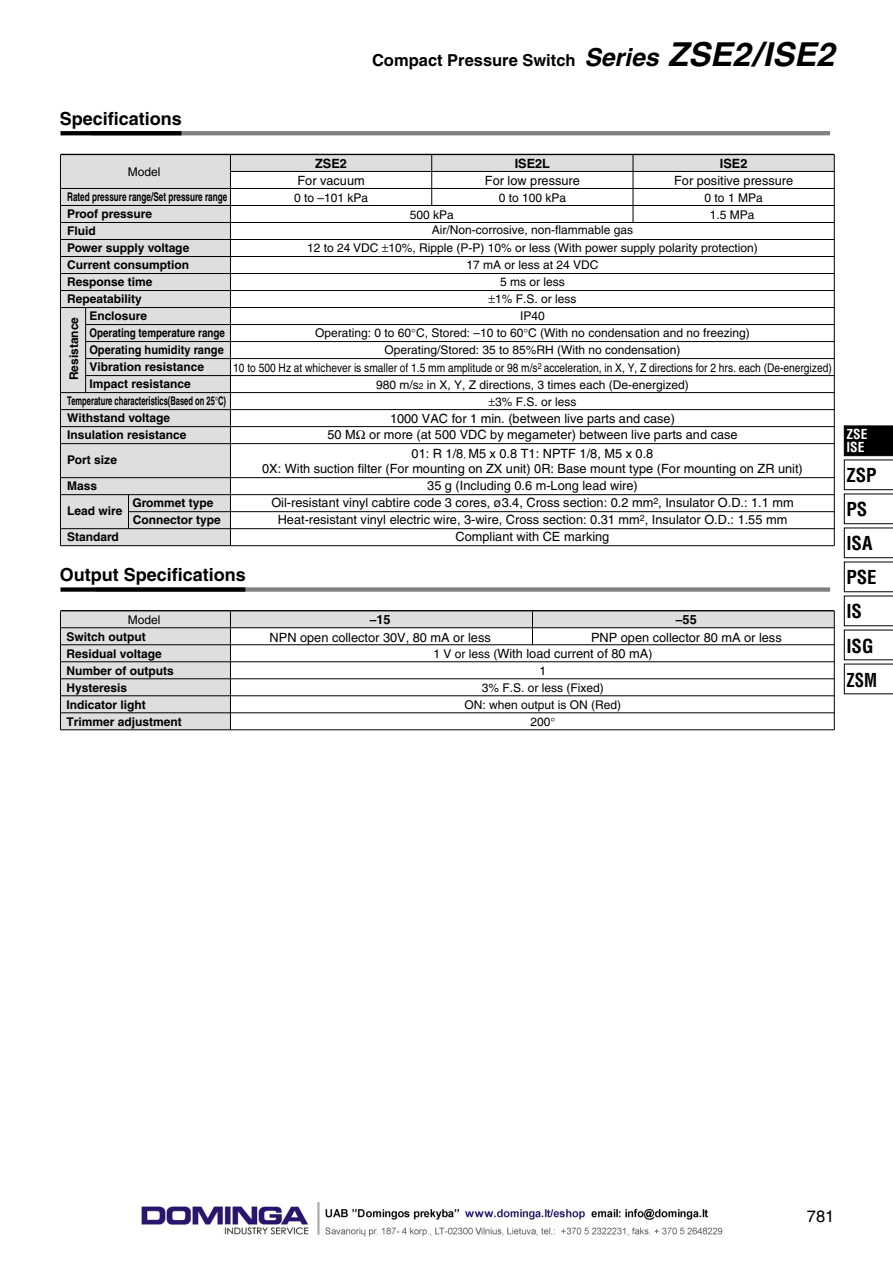
<style>
.page{position:relative;width:893px;height:1263px;background:#fff}
.page>*{position:absolute;margin:0;border:0;box-sizing:border-box;transform-origin:0 0}
.t1{font:700 condensed 18.75px/34px "Helvetica";color:#000}
.t2{font:700 18px "Helvetica";color:#000}
.t3{font:700 16.5px "Helvetica";color:#000}
.t4{font:16.5px "Helvetica";color:#000}
.t5{font:700 condensed 13.5px/13.5px "Helvetica";color:#fff}
.t6{font:12.75px/17px "Helvetica";color:#000;text-align:center}
.t7{font:700 12.75px "Helvetica";color:#000}
.t8{font:12px/17px "Helvetica";color:#000;text-align:center}
.t9{font:700 12px/17px "Helvetica";color:#000}
.t10{font:700 12px/17px "Helvetica";color:#000;scale:.68 1}
.t11{font:12px "Helvetica";color:#000;scale:.85 1}
.t12{font:700 12px/17px "Helvetica";color:#000;scale:.63 1}
.s1{font-style:italic;font-size:24.75px}
.s2{font-style:italic;font-size:33px}
.s3{font-size:8.55px}
.s4{font-size:9px}
.s5{font-size:12px}
</style>
<div class="page">
<svg style="left:59px;top:131px;width:834px;height:600px"></svg>
<img style="left:141px;top:1202px;width:582px;height:35px">
<svg style="left:382px;top:244px;width:6px;height:8px"></svg>
<svg style="left:489px;top:295px;width:6px;height:8px"></svg>
<svg style="left:412px;top:329px;width:3px;height:4px"></svg>
<svg style="left:524px;top:329px;width:4px;height:4px"></svg>
<svg style="left:489px;top:398px;width:6px;height:8px"></svg>
<svg style="left:356px;top:430px;width:9px;height:9px"></svg>
<svg style="left:551px;top:718px;width:4px;height:3px"></svg>
<p class="t3" style="left:372px;top:54px;width:470px">Compact Pressure Switch <span class="s1">Series</span> <span class="s2">ZSE2/ISE2</span></p>
<h2 class="t2" style="left:60px;top:112px;width:124px">Specifications</h2>
<p class="t7" style="left:315px;top:158px;width:33px">ZSE2</p>
<p class="t6" style="left:297px;top:173px;width:69px">For vacuum</p>
<p class="t8" style="left:294px;top:190px;width:76px">0 to –101 kPa</p>
<p class="t7" style="left:515px;top:158px;width:37px">ISE2L</p>
<p class="t6" style="left:485px;top:173px;width:96px">For low pressure</p>
<p class="t8" style="left:499px;top:190px;width:69px">0 to 100 kPa</p>
<p class="t7" style="left:720px;top:158px;width:29px">ISE2</p>
<p class="t6" style="left:674px;top:173px;width:121px">For positive pressure</p>
<p class="t8" style="left:705px;top:190px;width:60px">0 to 1 MPa</p>
<p class="t8" style="left:128px;top:164px;width:34px">Model</p>
<p class="t10" style="left:67px;top:189px;width:237px">Rated pressure range/Set pressure range<br>Proof pressure<br>Fluid<br>Power supply voltage<br>Current consumption<br>Response time<br>Repeatability</p>
<p class="t8" style="left:410px;top:207px;width:46px">500 kPa</p>
<p class="t8" style="left:710px;top:207px;width:46px">1.5 MPa</p>
<p class="t8" style="left:432px;top:223px;width:203px">Air/Non-corrosive, non-flammable gas</p>
<p class="t8" style="left:307px;top:241px;width:452px">12 to 24 VDC 10%, Ripple (P-P) 10% or less (With power supply polarity protection)<br>17 mA or less at 24 VDC<br>5 ms or less<br>1% F.S. or less<br>IP40<br>Operating: 0 to 60 C, Stored: –10 to 60 C (With no condensation and no freezing)<br>Operating/Stored: 35 to 85%RH (With no condensation)</p>
<p class="t9" style="left:89px;top:308px;width:137px">Enclosure<br>Operating temperature range<br>Operating humidity range<br>Vibration resistance<br>Impact resistance</p>
<p class="t9" style="left:67px;top:380px;width:65px;rotate:-90deg">Resistance</p>
<p class="t11" style="left:233px;top:363px;width:706px">10 to 500 Hz at whichever is smaller of 1.5 mm amplitude or 98 m/s<sup>2</sup> acceleration, in X, Y, Z directions for 2 hrs. each (De-energized)</p>
<p class="t8" style="left:376px;top:377px;width:314px">980 m/s<span class="s3">2</span> in X, Y, Z directions, 3 times each (De-energized)<br>3% F.S. or less</p>
<p class="t12" style="left:67px;top:394px;width:254px">Temperature characteristics(Based on 25 C)<br>Withstand voltage<br>Insulation resistance</p>
<p class="t9" style="left:67px;top:452px;width:51px">Port size</p>
<p class="t9" style="left:67px;top:475px;width:57px;line-height:24.5px">Mass<br>Lead wire</p>
<p class="t6" style="left:327px;top:411px;width:412px;line-height:16.4px">1000 VAC for 1 min. (between live parts and case)<br>50 M or more (at 500 VDC by megameter) between live parts and case</p>
<p class="t6" style="left:271px;top:478px;width:524px">35 g (Including 0.6 m-Long lead wire)<br>Oil-resistant vinyl cabtire code 3 cores, ø3.4, Cross section: 0.2 mm<sup>2</sup>, Insulator O.D.: 1.1 mm Heat-resistant vinyl electric wire, 3-wire, Cross section: 0.31 mm<sup>2</sup>, Insulator O.D.: 1.55 mm Compliant with CE marking</p>
<p class="t6" style="left:262px;top:447px;width:542px;line-height:15px">01: R 1/8<span class="s4">,</span> M5 x 0.8 T1: NPTF 1/8, M5 x 0.8<br>0X: With suction filter (For mounting on ZX unit) 0R: Base mount type (For mounting on ZR unit)</p>
<p class="t9" style="left:133px;top:496px;width:90px">Grommet type<br>Connector type</p>
<p class="t9" style="left:67px;top:530px;width:53px">Standard</p>
<h2 class="t2" style="left:60px;top:568px;width:188px">Output Specifications</h2>
<p class="t8" style="left:128px;top:612px;width:34px">Model</p>
<p class="t9" style="left:66px;top:629px;width:117px">Switch output<br>Residual voltage<br>Number of outputs<br>Hysteresis<br>Indicator light<br>Trimmer adjustment</p>
<p class="t7" style="left:370px;top:615px;width:22px"><span class="s5">–</span>15</p>
<p class="t7" style="left:676px;top:615px;width:22px"><span class="s5">–</span>55</p>
<p class="t6" style="left:270px;top:630px;width:223px">NPN open collector 30V, 80 mA or less</p>
<p class="t6" style="left:433px;top:630px;width:350px;line-height:16.5px;text-align:left;text-indent:158px">PNP open collector 80 mA or less<br><span class="s5">1 V or less (</span>With load current of 80 mA<span class="s5">)</span></p>
<p class="t8" style="left:464px;top:663px;width:158px">1<br>3% F.S. or less (Fixed)<br>ON: when output is ON (Red)<br>200</p>
<p class="t5" style="left:846px;top:428px;width:23px">ZSE<br>ISE</p>
<h1 class="t1" style="left:846px;top:460px;width:32px">ZSP<br>PS<br>ISA<br>PSE<br>IS<br>ISG<br>ZSM</h1>
<p class="t4" style="left:807px;top:1210px;width:29px">781</p>
</div>
